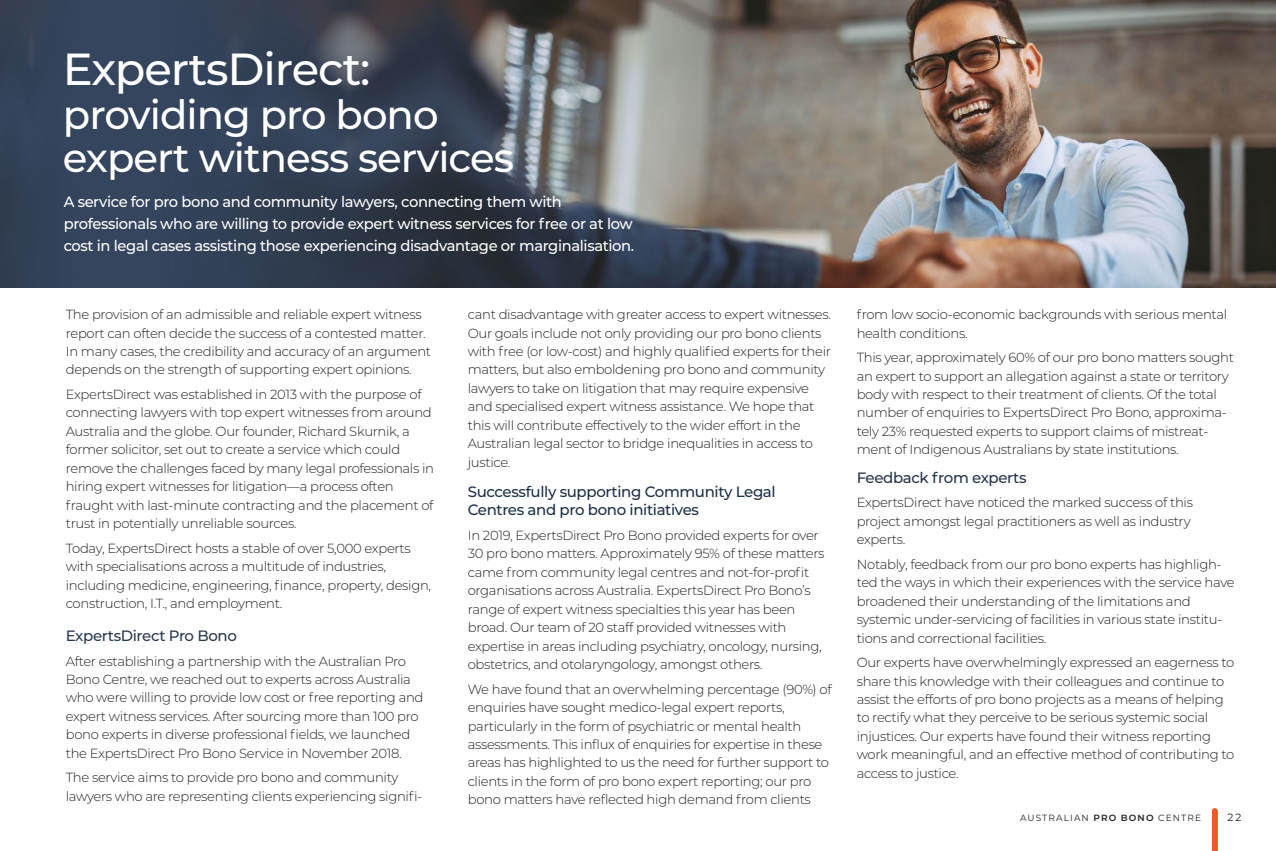
<style>
.page{position:relative;width:1276px;height:851px;background:#fff}
.page>*{position:absolute;margin:0;border:0;box-sizing:border-box;transform-origin:0 0}
.t1{font:500 44.85px "Montserrat";letter-spacing:-.025em;color:#fff}
.t2{font:500 40.2px/43.5px "Montserrat";letter-spacing:-.025em;color:#fff}
.t3{font:500 15px/22px "Montserrat";letter-spacing:-.025em;color:#fff}
.t4{font:500 15px/18.6px "Montserrat";letter-spacing:-.025em;color:#1d3148}
.t5{font:500 15px "Montserrat";letter-spacing:-.025em;color:#2a3a50}
.t6{font:500 15px "Montserrat";letter-spacing:-.025em;color:#26344b}
.t7{font:300 13.2px/18.5px "Montserrat";letter-spacing:-.025em;color:#231f20}
.t8{font:10.5px "Montserrat";color:#231f20}
.t9{font:9px "Montserrat";letter-spacing:.125em;color:#231f20}
.s1{font-weight:600}
</style>
<div class="page">
<img style="left:1px;top:0;width:1275px;height:287px">
<div style="left:1212px;top:810px;width:6px;height:40px;background:#f15929"></div>
<h1 class="t1" style="left:63px;top:38px;width:309px">ExpertsDirect:</h1>
<h2 class="t2" style="left:63px;top:91px;width:452px">providing pro bono expert witness services</h2>
<p class="t3" style="left:64px;top:190px;width:572px">A service for pro bono and community lawyers, connecting them with professionals who are willing to provide expert witness services for free or at low cost in legal cases assisting those experiencing disadvantage or marginalisation.</p>
<p class="t7" style="left:66px;top:305px;width:367px">The provision of an admissible and reliable expert witness report can often decide the success of a contested matter.<br>In many cases, the credibility and accuracy of an argument depends on the strength of supporting expert opinions.</p>
<p class="t7" style="left:66px;top:384px;width:370px">ExpertsDirect was established in 2013 with the purpose of connecting lawyers with top expert witnesses from around Australia and the globe. Our founder, Richard Skurnik, a former solicitor, set out to create a service which could remove the challenges faced by many legal professionals in hiring expert witnesses for litigation—a process often fraught with last-minute contracting and the placement of trust in potentially unreliable sources.</p>
<p class="t7" style="left:66px;top:538px;width:367px">Today, ExpertsDirect hosts a stable of over 5,000 experts with specialisations across a multitude of industries, including medicine, engineering, finance, property, design, construction, I.T., and employment.</p>
<p class="t5" style="left:66px;top:625px;width:173px">ExpertsDirect Pro Bono</p>
<p class="t7" style="left:66px;top:651px;width:359px">After establishing a partnership with the Australian Pro Bono Centre, we reached out to experts across Australia who were willing to provide low cost or free reporting and expert witness services. After sourcing more than 100 pro bono experts in diverse professional fields, we launched the ExpertsDirect Pro Bono Service in November 2018.</p>
<p class="t7" style="left:66px;top:767px;width:358px">The service aims to provide pro bono and community lawyers who are representing clients experiencing signifi-</p>
<p class="t7" style="left:468px;top:305px;width:365px">cant disadvantage with greater access to expert witnesses.<br>Our goals include not only providing our pro bono clients with free (or low-cost) and highly qualified experts for their matters, but also emboldening pro bono and community lawyers to take on litigation that may require expensive and specialised expert witness assistance. We hope that this will contribute effectively to the wider effort in the Australian legal sector to bridge inequalities in access to justice.</p>
<p class="t4" style="left:468px;top:481px;width:309px">Successfully supporting Community Legal<br>Centres and pro bono initiatives</p>
<p class="t7" style="left:468px;top:525px;width:358px">In 2019, ExpertsDirect Pro Bono provided experts for over 30 pro bono matters. Approximately 95% of these matters came from community legal centres and not-for-profit organisations across Australia. ExpertsDirect Pro Bono’s range of expert witness specialties this year has been broad. Our team of 20 staff provided witnesses with expertise in areas including psychiatry, oncology, nursing, obstetrics, and otolaryngology, amongst others.</p>
<p class="t7" style="left:468px;top:679px;width:365px">We have found that an overwhelming percentage (90%) of enquiries have sought medico-legal expert reports, particularly in the form of psychiatric or mental health assessments. This influx of enquiries for expertise in these areas has highlighted to us the need for further support to clients in the form of pro bono expert reporting; our pro bono matters have reflected high demand from clients</p>
<p class="t7" style="left:856px;top:305px;width:372px">from low socio-economic backgrounds with serious mental health conditions.</p>
<p class="t7" style="left:856px;top:347px;width:379px">This year, approximately 60% of our pro bono matters sought an expert to support an allegation against a state or territory body with respect to their treatment of clients. Of the total number of enquiries to ExpertsDirect Pro Bono, approxima&shy;tely 23% requested experts to support claims of mistreat&shy;ment of Indigenous Australians by state institutions.</p>
<p class="t6" style="left:856px;top:467px;width:171px">Feedback from experts</p>
<p class="t7" style="left:856px;top:493px;width:338px">ExpertsDirect have noticed the marked success of this project amongst legal practitioners as well as industry experts.</p>
<p class="t7" style="left:856px;top:554px;width:379px">Notably, feedback from our pro bono experts has highligh&shy;ted the ways in which their experiences with the service have broadened their understanding of the limitations and systemic under-servicing of facilities in various state institu&shy;tions and correctional facilities.</p>
<p class="t7" style="left:856px;top:652px;width:379px">Our experts have overwhelmingly expressed an eagerness to share this knowledge with their colleagues and continue to assist the efforts of pro bono projects as a means of helping to rectify what they perceive to be serious systemic social injustices. Our experts have found their witness reporting work meaningful, and an effective method of contributing to access to justice.</p>
<p class="t9" style="left:1020px;top:811px;width:183px">AUSTRALIAN <span class="s1">PRO BONO</span> CENTRE</p>
<p class="t8" style="left:1227px;top:810px;width:16px">22</p>
</div>
